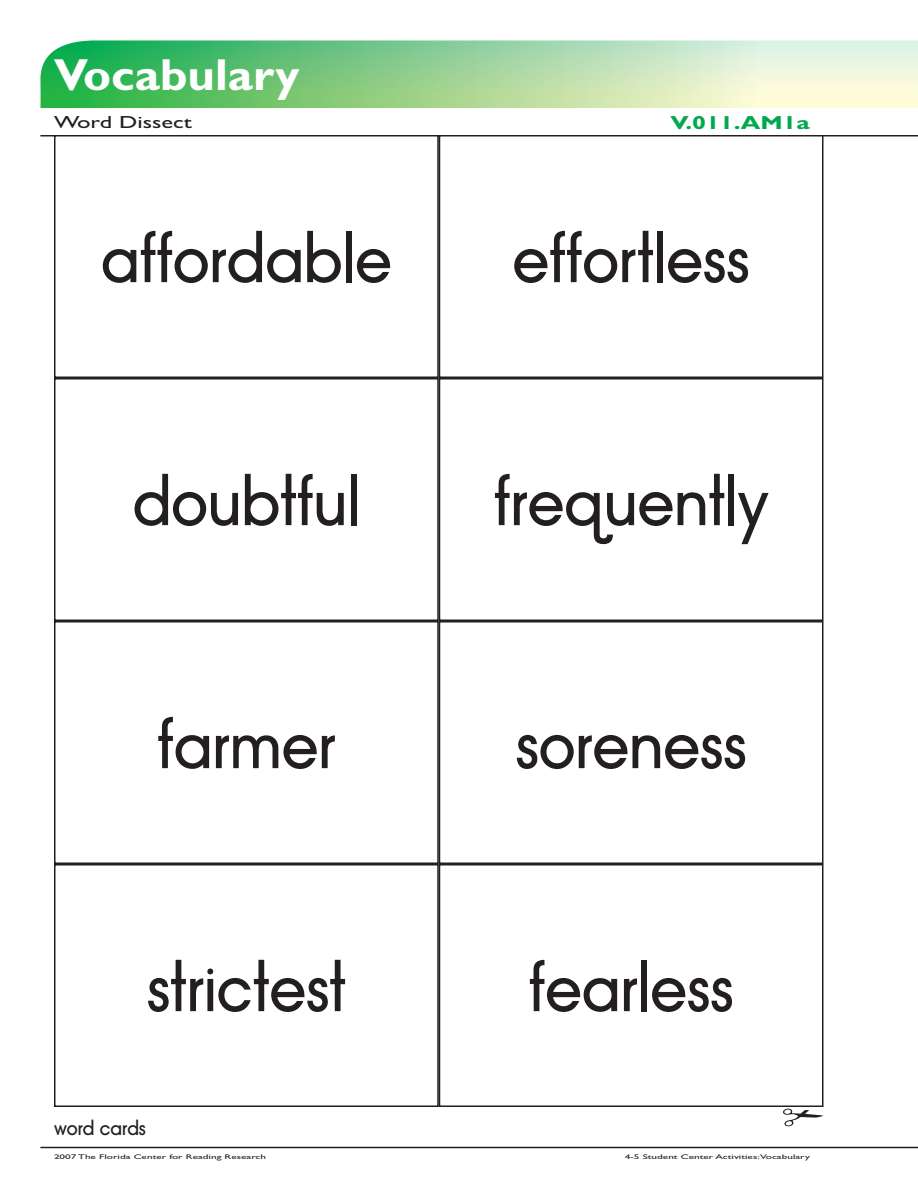
<style>
.page{position:relative;width:918px;height:1188px;background:#fff}
.page>*{position:absolute;margin:0;border:0;box-sizing:border-box;transform-origin:0 0}
.t1{font:60px "Avant Garde Medium Modified";color:#231f20}
.t2{font:700 45px "Gill Sans MT Modified";color:#fff;scale:1.05 1}
.t3{font:700 18.9px "Gill Sans MT Modified";color:#00a94d;scale:1.33 1}
.t4{font:18px "Avant Garde Medium Modified";color:#231f20}
.t5{font:17.55px "Gill Sans MT Modified";color:#231f20;scale:1.39 1}
.t6{font:6.75px "Gill Sans MT Modified";color:#231f20;scale:1.67 1}
</style>
<div class="page">
<svg style="left:40px;top:40px;width:878px;height:68px;background:#9bd69d"></svg>
<hr style="left:40px;top:1147px;width:878px;height:1px;background:#231f20">
<hr style="left:40px;top:135px;width:878px;height:1px;background:#231f20">
<div style="left:439px;top:378px;width:385px;height:243px;border:2px solid #231f20"></div>
<div style="left:439px;top:621px;width:385px;height:243px;border:2px solid #231f20"></div>
<div style="left:439px;top:135px;width:385px;height:243px;border:2px solid #231f20"></div>
<div style="left:54px;top:135px;width:385px;height:243px;border:2px solid #231f20"></div>
<div style="left:54px;top:378px;width:385px;height:243px;border:2px solid #231f20"></div>
<div style="left:54px;top:621px;width:385px;height:243px;border:2px solid #231f20"></div>
<div style="left:54px;top:864px;width:385px;height:243px;border:2px solid #231f20"></div>
<div style="left:439px;top:864px;width:385px;height:243px;border:2px solid #231f20"></div>
<svg style="left:783px;top:1109px;width:41px;height:17px"></svg>
<h2 class="t2" style="left:54px;top:48px;width:236px">Vocabulary</h2>
<h3 class="t5" style="left:54px;top:112px;width:101px">Word Dissect</h3>
<h3 class="t3" style="left:670px;top:111px;width:106px">V.011.AM1a</h3>
<h1 class="t1" style="left:101px;top:224px;width:292px">affordable</h1>
<h1 class="t1" style="left:513px;top:224px;width:238px">effortless</h1>
<h1 class="t1" style="left:133px;top:467px;width:229px">doubtful</h1>
<h1 class="t1" style="left:494px;top:467px;width:276px">frequently</h1>
<h1 class="t1" style="left:157px;top:710px;width:180px">farmer</h1>
<h1 class="t1" style="left:516px;top:710px;width:233px">soreness</h1>
<h1 class="t1" style="left:147px;top:953px;width:201px">strictest</h1>
<h1 class="t1" style="left:529px;top:953px;width:206px">fearless</h1>
<h3 class="t4" style="left:54px;top:1118px;width:93px">word cards</h3>
<p class="t6" style="left:54px;top:1153px;width:128px">2007 The Florida Center for Reading Research</p>
<p class="t6" style="left:625px;top:1153px;width:112px">4-5 Student Center Activities:Vocabulary</p>
</div>
